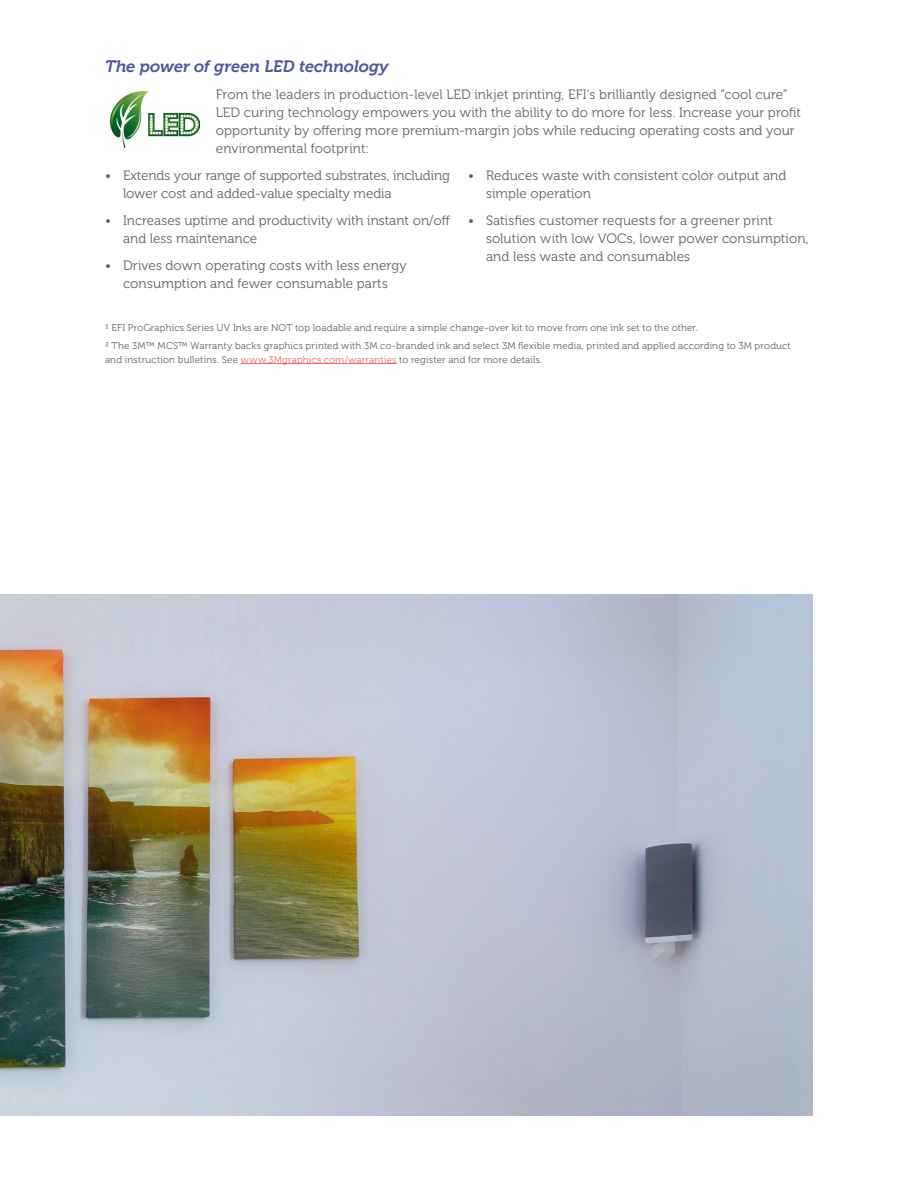
<style>
.page{position:relative;width:918px;height:1188px;background:#fff}
.page>*{position:absolute;margin:0;border:0;box-sizing:border-box;transform-origin:0 0}
.t1{font:italic 16.5px "Museo 700";color:#51559e}
.t2{font:13.5px/18px "Museo 300";letter-spacing:.005em;color:#636366}
.t3{font:9.75px/18px "Museo 300";letter-spacing:.015em;color:#636366}
.s1{color:#f1686c}
</style>
<div class="page">
<img style="left:109px;top:91px;width:91px;height:56px">
<img style="left:0;top:594px;width:813px;height:522px">
<hr style="left:241px;top:363px;width:156px;height:1px;background:#f1686c">
<p class="t1" style="left:105px;top:57px;width:285px">The power of green LED technology</p>
<p class="t2" style="left:216px;top:86px;width:587px">From the leaders in production-level LED inkjet printing, EFI’s brilliantly designed “cool cure” LED curing technology empowers you with the ability to do more for less. Increase your profit opportunity by offering more premium-margin jobs while reducing operating costs and your environmental footprint:</p>
<p class="t2" style="left:123px;top:167px;width:329px;text-indent:-18px">• Extends your range of supported substrates, including lower cost and added-value specialty media</p>
<p class="t2" style="left:123px;top:212px;width:329px;text-indent:-18px">• Increases uptime and productivity with instant on/off and less maintenance</p>
<p class="t2" style="left:105px;top:257px;width:303px;text-align:center">• Drives down operating costs with less energy consumption and fewer consumable parts</p>
<p class="t2" style="left:486px;top:167px;width:302px;text-indent:-18px">• Reduces waste with consistent color output and simple operation</p>
<p class="t2" style="left:486px;top:212px;width:324px;text-indent:-18px">• Satisfies customer requests for a greener print solution with low VOCs, lower power consumption, and less waste and consumables</p>
<p class="t3" style="left:105px;top:319px;width:687px">¹ EFI ProGraphics Series UV Inks are NOT top loadable and require a simple change-over kit to move from one ink set to the other.<br>² The 3M™ MCS™ Warranty backs graphics printed with 3M co-branded ink and select 3M flexible media, printed and applied according to 3M product</p>
<p class="t3" style="left:105px;top:351px;width:439px">and instruction bulletins. See <span class="s1">www.3Mgraphics.com/warranties</span> to register and for more details.</p>
</div>
